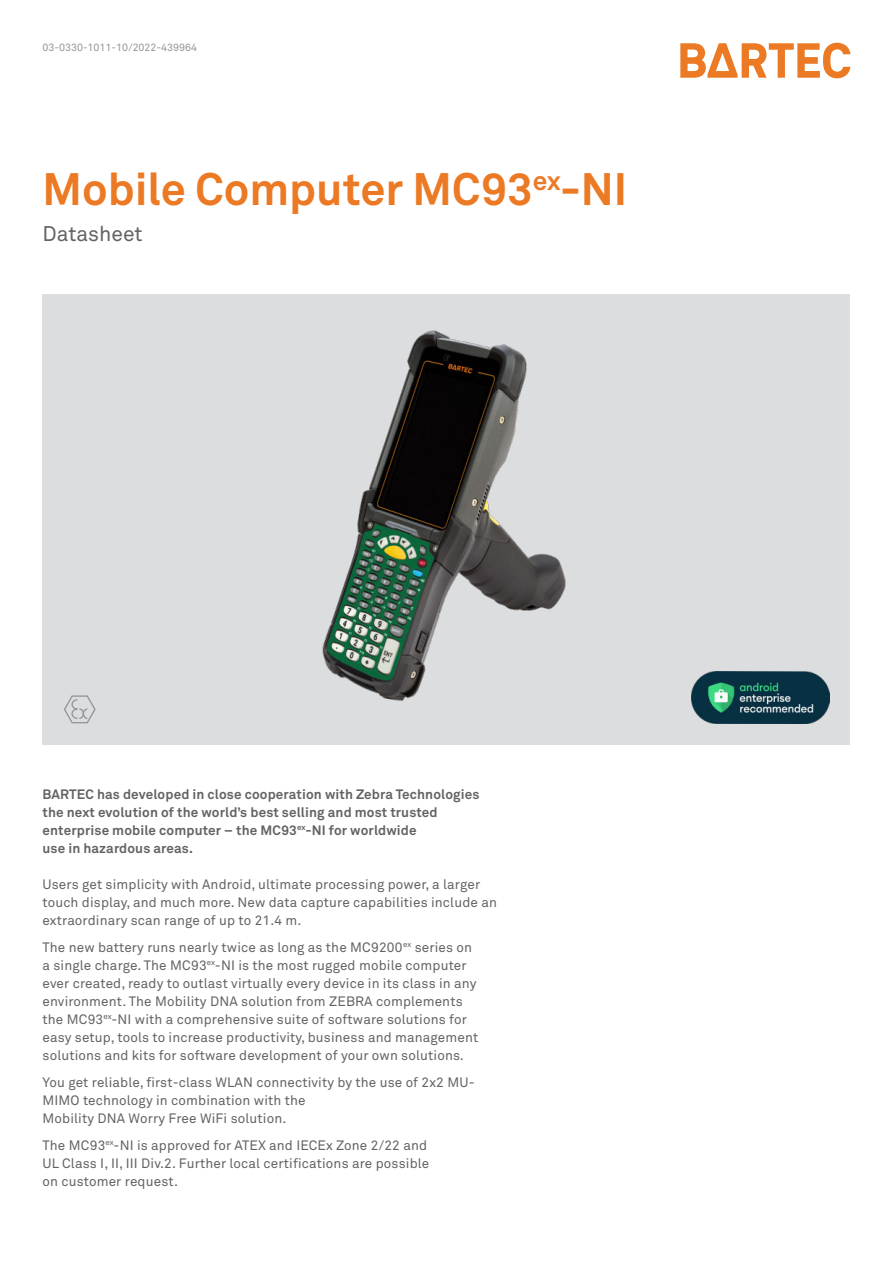
<style>
.page{position:relative;width:893px;height:1263px;background:#fff}
.page>*{position:absolute;margin:0;border:0;box-sizing:border-box;transform-origin:0 0}
.t1{font:700 45px "Akkurat Pro";color:#ec7923}
.t2{font:21px "Akkurat Pro";color:#636366}
.t3{font:13.5px/18px "Akkurat Pro";letter-spacing:.01em;color:#636366}
.t4{font:700 13.5px/18px "Akkurat Pro";letter-spacing:.01em;color:#636366}
.t5{font:10.5px "Akkurat Pro";color:#939598}
</style>
<div class="page">
<div style="left:43px;top:294px;width:807px;height:451px;background:#dcdddf"></div>
<svg style="left:64px;top:695px;width:32px;height:28px"></svg>
<svg style="left:680px;top:43px;width:170px;height:35px"></svg>
<img style="left:322px;top:330px;width:244px;height:371px">
<img style="left:691px;top:671px;width:138px;height:52px">
<p class="t5" style="left:43px;top:42px;width:156px">03-0330-1011-10/2022-439964</p>
<h1 class="t1" style="left:43px;top:171px;width:586px">Mobile Computer MC93<sup>ex</sup>-NI</h1>
<h2 class="t2" style="left:43px;top:224px;width:102px">Datasheet</h2>
<p class="t4" style="left:43px;top:786px;width:438px">BARTEC has developed in close cooperation with Zebra Technologies the next evolution of the world’s best selling and most trusted enterprise mobile computer – the MC93<sup>ex</sup>-NI for worldwide<br>use in hazardous areas.</p>
<p class="t3" style="left:43px;top:876px;width:456px">Users get simplicity with Android, ultimate processing power, a larger touch display, and much more. New data capture capabilities include an extraordinary scan range of up to 21.4 m.</p>
<p class="t3" style="left:43px;top:939px;width:437px">The new battery runs nearly twice as long as the MC9200<sup>ex</sup> series on a single charge. The MC93<sup>ex</sup>-NI is the most rugged mobile computer ever created, ready to outlast virtually every device in its class in any environment. The Mobility DNA solution from ZEBRA complements the MC93<sup>ex</sup>-NI with a comprehensive suite of software solutions for easy setup, tools to increase productivity, business and management solutions and kits for software development of your own solutions.</p>
<p class="t3" style="left:43px;top:1074px;width:434px">You get reliable, first-class WLAN connectivity by the use of 2x2 MU-<br>MIMO technology in combination with the<br>Mobility DNA Worry Free WiFi solution.</p>
<p class="t3" style="left:43px;top:1137px;width:388px">The MC93<sup>ex</sup>-NI is approved for ATEX and IECEx Zone 2/22 and<br>UL Class I, II, III Div.2. Further local certifications are possible on customer request.</p>
</div>
